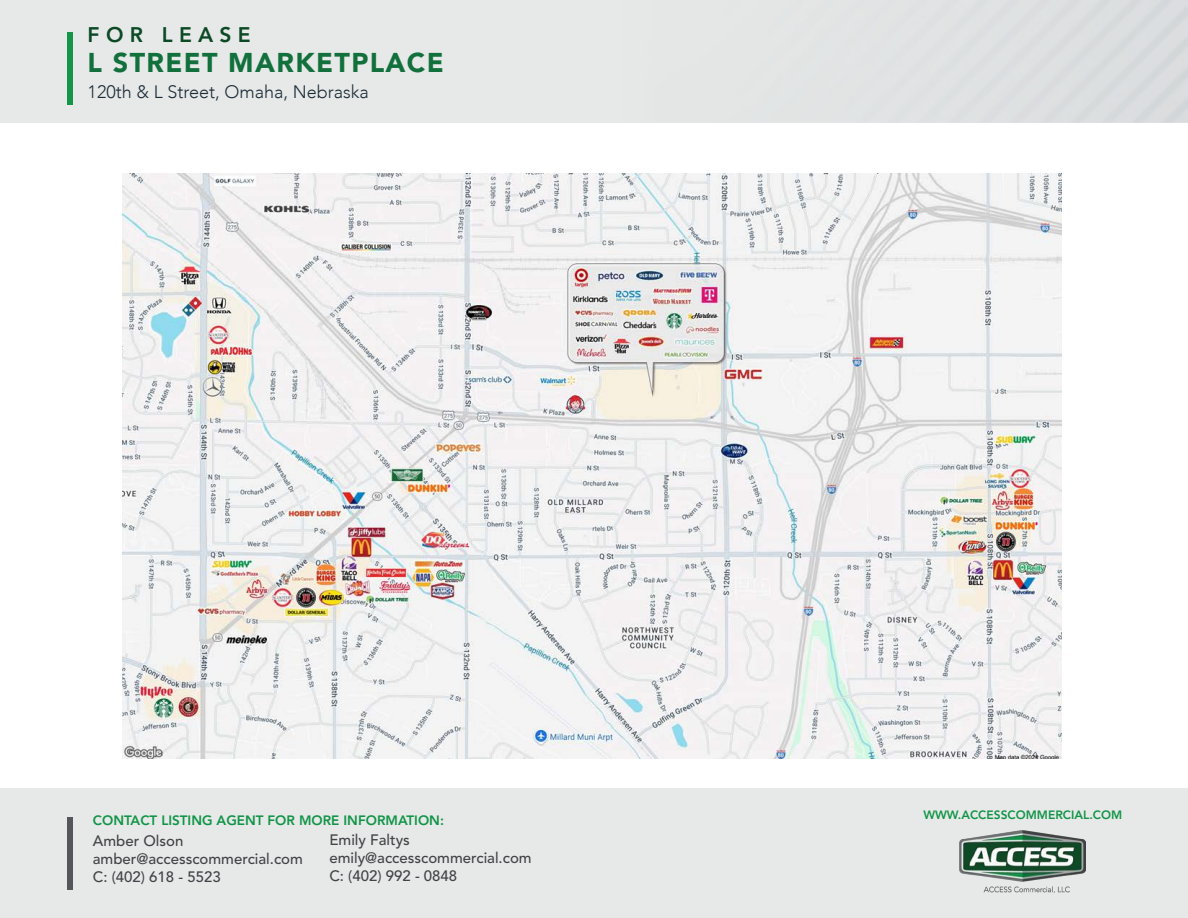
<style>
.page{position:relative;width:1188px;height:918px;background:#fff}
.page>*{position:absolute;margin:0;border:0;box-sizing:border-box;transform-origin:0 0}
.t1{font:900 27px "Avenir LT Std";letter-spacing:.05em;color:#12703c}
.t2{font:800 21px "Avenir LT Std";letter-spacing:.3em;color:#0c4925}
.t3{font:300 18px "Avenir";color:#1c2c36}
.t4{font:500 15px "Avenir LT Std";color:#424346}
.t5{font:800 13.5px "Avenir LT Std";color:#119447}
.t6{font:800 12px "Avenir LT Std";color:#119447}
</style>
<div class="page">
<div style="left:0;top:788px;width:1188px;height:130px;background:#e7e9e9"></div>
<div style="left:0;top:0;width:1188px;height:122px;background:#e7e9e9"></div>
<div style="left:68px;top:32px;width:5px;height:73px;background:#159547"></div>
<div style="left:68px;top:817px;width:5px;height:73px;background:#54575a"></div>
<img style="left:960px;top:830px;width:126px;height:63px">
<img style="left:122px;top:174px;width:940px;height:585px">
<h2 class="t2" style="left:88px;top:22px;width:165px">FOR LEASE</h2>
<h1 class="t1" style="left:88px;top:46px;width:358px">L STREET MARKETPLACE</h1>
<p class="t3" style="left:88px;top:81px;width:283px">120th &amp; L Street, Omaha, Nebraska</p>
<p class="t5" style="left:93px;top:812px;width:353px">CONTACT LISTING AGENT FOR MORE INFORMATION:</p>
<p class="t4" style="left:93px;top:832px;width:92px">Amber Olson</p>
<p class="t4" style="left:93px;top:850px;width:212px">amber@accesscommercial.com</p>
<p class="t4" style="left:93px;top:868px;width:129px">C: (402) 618 - 5523</p>
<p class="t4" style="left:329px;top:831px;width:82px">Emily Faltys</p>
<p class="t4" style="left:329px;top:849px;width:204px">emily@accesscommercial.com</p>
<p class="t4" style="left:329px;top:867px;width:129px">C: (402) 992 - 0848</p>
<p class="t6" style="left:923px;top:808px;width:200px">WWW.ACCESSCOMMERCIAL.COM</p>
</div>
